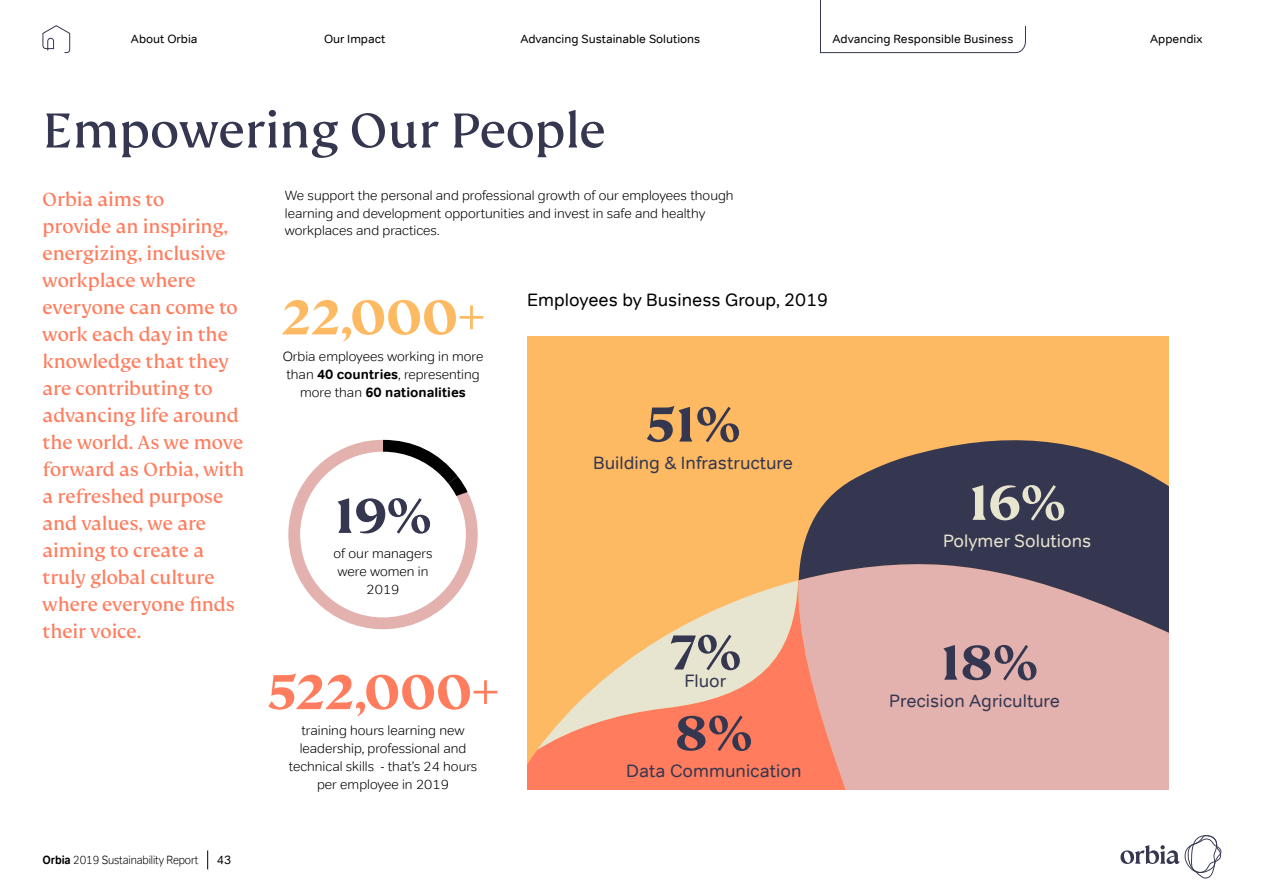
<style>
.page{position:relative;width:1263px;height:893px;background:#fff}
.page>*{position:absolute;margin:0;border:0;box-sizing:border-box;transform-origin:0 0}
.t1{font:54px "FS Kim";color:#353750}
.t2{font:700 54px "FS Kim";color:#353750}
.t3{font:700 54px "FS Kim";letter-spacing:-.005em;color:#ff7d5e}
.t4{font:700 54px "FS Kim";color:#fdba63}
.t5{font:700 54px "FS Kim";color:#e7e4cf}
.t6{font:21px/27px "FS Kim";color:#ff7d5e}
.t7{font:18px "Tondo";color:#353750}
.t8{font:18px "Tondo";color:#000}
.t9{font:18px "Tondo";color:#e7e4cf}
.t10{font:300 13.5px/18px "Tondo";color:#000;text-align:center}
.t11{font:12px "Tondo";color:#000}
.t12{font:300 12px "Tondo";letter-spacing:-.01em;color:#000;scale:.9 1}
.s1{font-weight:700}
</style>
<div class="page">
<svg style="left:288px;top:440px;width:190px;height:190px"></svg>
<div style="left:300px;top:452px;width:166px;height:165px;background:#fff;border-radius:50%"></div>
<div style="left:527px;top:336px;width:642px;height:453px;background:#fdba63"></div>
<div style="left:527px;top:750px;width:267px;height:39px;background:#ff7d5e"></div>
<svg style="left:537px;top:581px;width:257px;height:169px"></svg>
<svg style="left:794px;top:575px;width:375px;height:214px;background:#e6aba5"></svg>
<svg style="left:799px;top:440px;width:370px;height:278px;background:#9a7c7e"></svg>
<svg style="left:207px;top:850px;width:1px;height:19px"></svg>
<svg style="left:1120px;top:835px;width:102px;height:43px"></svg>
<svg style="left:42px;top:25px;width:28px;height:28px"></svg>
<svg style="left:820px;top:0;width:206px;height:53px"></svg>
<p class="t11" style="left:131px;top:32px;width:68px">About Orbia</p>
<p class="t11" style="left:324px;top:32px;width:63px">Our Impact</p>
<p class="t11" style="left:520px;top:32px;width:182px">Advancing Sustainable Solutions</p>
<p class="t11" style="left:832px;top:32px;width:182px">Advancing Responsible Business</p>
<p class="t11" style="left:1150px;top:32px;width:54px">Appendix</p>
<h1 class="t1" style="left:43px;top:101px;width:564px">Empowering Our People</h1>
<p class="t10" style="left:285px;top:186px;width:450px;text-align:left">We support the personal and professional growth of our employees though learning and development opportunities and invest in safe and healthy workplaces and practices.</p>
<p class="t6" style="left:43px;top:186px;width:203px">Orbia aims to<br>provide an inspiring, energizing, inclusive workplace where everyone can come to work each day in the knowledge that they are contributing to advancing life around the world. As we move forward as Orbia, with a refreshed purpose and values, we are aiming to create a truly global culture where everyone finds their voice.</p>
<h3 class="t8" style="left:527px;top:289px;width:302px">Employees by Business Group, 2019</h3>
<h1 class="t4" style="left:281px;top:287px;width:205px">22,000+</h1>
<p class="t10" style="left:283px;top:347px;width:202px">Orbia employees working in more than <span class="s1">40 countries</span>, representing more than <span class="s1">60 nationalities</span></p>
<h1 class="t2" style="left:645px;top:394px;width:97px">51%</h1>
<h3 class="t7" style="left:593px;top:451px;width:201px">Building &amp; Infrastructure</h3>
<h1 class="t2" style="left:334px;top:486px;width:99px">19%</h1>
<p class="t10" style="left:334px;top:544px;width:100px">of our managers were women in<br>2019</p>
<h1 class="t2" style="left:669px;top:622px;width:74px">7%</h1>
<h3 class="t7" style="left:684px;top:670px;width:44px">Fluor</h3>
<h1 class="t3" style="left:267px;top:662px;width:233px">522,000+</h1>
<p class="t10" style="left:289px;top:721px;width:190px">training hours learning new leadership, professional and technical skills - that’s 24 hours per employee in 2019</p>
<h1 class="t2" style="left:675px;top:703px;width:79px">8%</h1>
<h3 class="t7" style="left:626px;top:760px;width:177px">Data Communication</h3>
<p class="t12" style="left:43px;top:853px;width:175px"><span class="s1">Orbia</span> 2019 Sustainability Report</p>
<p class="t11" style="left:217px;top:853px;width:16px">43</p>
<h1 class="t5" style="left:968px;top:473px;width:99px">16%</h1>
<h3 class="t9" style="left:943px;top:530px;width:150px">Polymer Solutions</h3>
<h1 class="t2" style="left:940px;top:632px;width:100px">18%</h1>
<h3 class="t7" style="left:889px;top:690px;width:172px">Precision Agriculture</h3>
</div>
